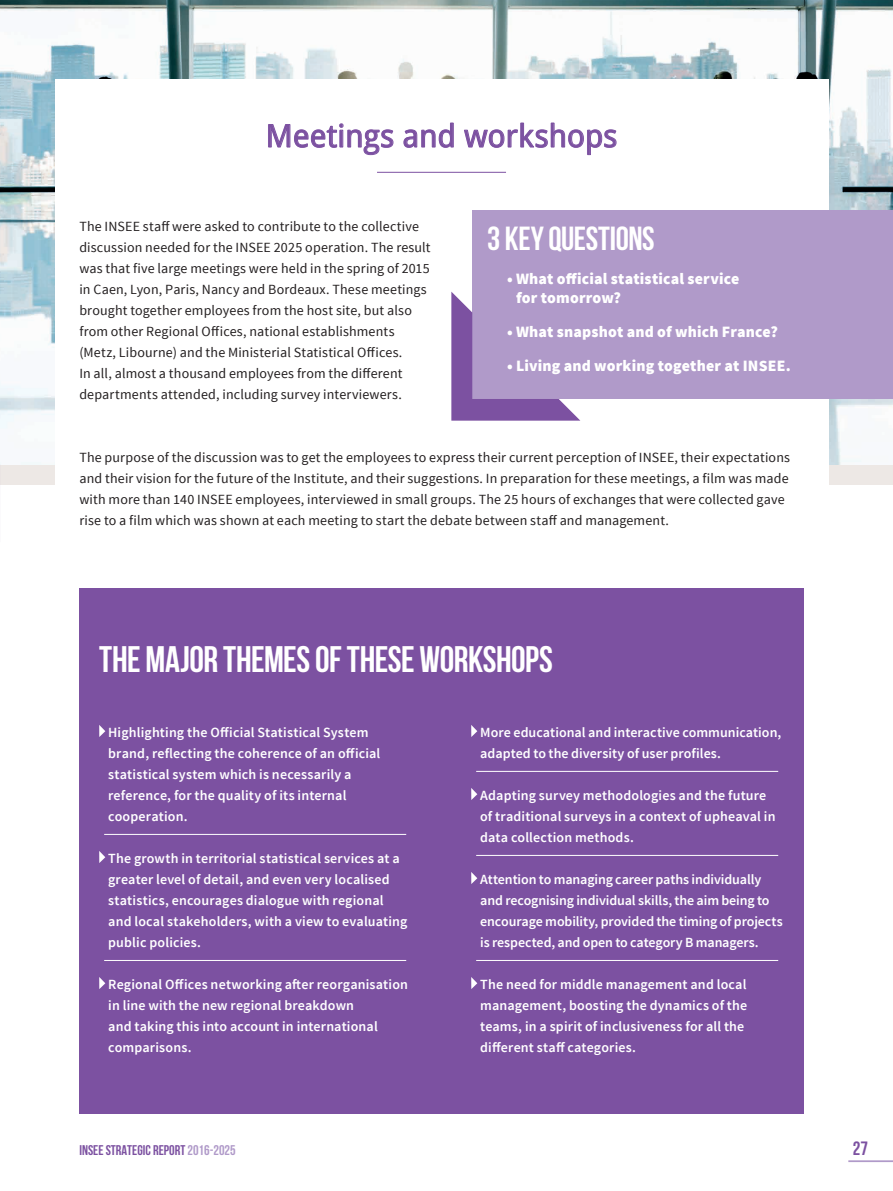
<style>
.page{position:relative;width:893px;height:1191px;background:#fff}
.page>*{position:absolute;margin:0;border:0;box-sizing:border-box;transform-origin:0 0}
.t1{font:700 36.75px "Bebas Neue";letter-spacing:-.015em;color:#fff}
.t2{font:700 33.25px "Bebas Neue";letter-spacing:-.01em;color:#fff}
.t3{font:31.5px "Droid Sans";letter-spacing:-.005em;color:#7c51a1}
.t4{font:700 19.25px "Bebas Neue";color:#7c51a1}
.t5{font:900 15.75px/18.9px "Source Sans Pro";letter-spacing:.01em;color:#fff}
.t6{font:14px/21px "Source Sans Pro";letter-spacing:.01em;color:#231f20}
.t7{font:600 14px/21px "Source Sans Pro";letter-spacing:.01em;color:#fff}
.t8{font:600 14px/21px "Source Sans Pro";letter-spacing:-.01em;color:#fff}
.t9{font:700 14px "Bebas Neue";color:#7c51a1}
.s1{color:#b09ac9}
</style>
<div class="page">
<img style="left:0;top:0;width:893px;height:464px">
<div style="left:55px;top:79px;width:773px;height:516px;background:#fff"></div>
<div style="left:79px;top:588px;width:725px;height:525px;background:#7c51a1"></div>
<div style="left:472px;top:210px;width:421px;height:189px;background:#b09ac9"></div>
<svg style="left:451px;top:292px;width:129px;height:128px"></svg>
<hr style="left:104px;top:834px;width:302px;height:1px;background:#fff">
<hr style="left:104px;top:960px;width:302px;height:1px;background:#fff">
<svg style="left:99px;top:725px;width:6px;height:12px"></svg>
<svg style="left:99px;top:851px;width:6px;height:12px"></svg>
<svg style="left:99px;top:977px;width:6px;height:12px"></svg>
<hr style="left:476px;top:771px;width:302px;height:1px;background:#fff">
<hr style="left:476px;top:855px;width:302px;height:1px;background:#fff">
<hr style="left:476px;top:960px;width:302px;height:1px;background:#fff">
<svg style="left:471px;top:725px;width:6px;height:12px"></svg>
<svg style="left:471px;top:788px;width:6px;height:12px"></svg>
<svg style="left:471px;top:872px;width:6px;height:12px"></svg>
<svg style="left:471px;top:977px;width:6px;height:12px"></svg>
<hr style="left:377px;top:172px;width:129px;height:1px;background:#7c51a1">
<svg style="left:268px;top:123px;width:126px;height:33px"></svg>
<svg style="left:403px;top:122px;width:51px;height:26px"></svg>
<svg style="left:464px;top:122px;width:153px;height:33px"></svg>
<hr style="left:848px;top:1160px;width:45px;height:2px;background:#b09ac9">
<h3 class="t3" style="left:266px;top:118px;width:353px">Meetings and workshops</h3>
<p class="t6" style="left:79px;top:216px;width:353px">The INSEE staff were asked to contribute to the collective discussion needed for the INSEE 2025 operation. The result was that five large meetings were held in the spring of 2015 in Caen, Lyon, Paris, Nancy and Bordeaux. These meetings brought together employees from the host site, but also from other Regional Offices, national establishments (Metz, Libourne) and the Ministerial Statistical Offices.<br>In all, almost a thousand employees from the different departments attended, including survey interviewers.</p>
<h2 class="t2" style="left:487px;top:221px;width:169px">3 KEY QUESTIONS</h2>
<p class="t5" style="left:516px;top:270px;width:225px;text-indent:-9px">• What official statistical service for tomorrow?</p>
<p class="t5" style="left:507px;top:323px;width:272px">• What snapshot and of which France?</p>
<p class="t5" style="left:507px;top:357px;width:285px">• Living and working together at INSEE.</p>
<p class="t6" style="left:79px;top:447px;width:712px">The purpose of the discussion was to get the employees to express their current perception of INSEE, their expectations and their vision for the future of the Institute, and their suggestions. In preparation for these meetings, a film was made with more than 140 INSEE employees, interviewed in small groups. The 25 hours of exchanges that were collected gave rise to a film which was shown at each meeting to start the debate between staff and management.</p>
<h1 class="t1" style="left:99px;top:639px;width:455px">THE MAJOR THEMES OF THESE WORKSHOPS</h1>
<p class="t7" style="left:108px;top:722px;width:274px">Highlighting the Official Statistical System brand, reflecting the coherence of an official statistical system which is necessarily a reference, for the quality of its internal cooperation.</p>
<p class="t7" style="left:108px;top:848px;width:301px">The growth in territorial statistical services at a greater level of detail, and even very localised statistics, encourages dialogue with regional and local stakeholders, with a view to evaluating public policies.</p>
<p class="t7" style="left:108px;top:974px;width:301px">Regional Offices networking after reorganisation in line with the new regional breakdown<br>and taking this into account in international comparisons.</p>
<p class="t7" style="left:480px;top:722px;width:303px">More educational and interactive communication, adapted to the diversity of user profiles.</p>
<p class="t7" style="left:480px;top:785px;width:297px">Adapting survey methodologies and the future of traditional surveys in a context of upheaval in data collection methods.</p>
<p class="t8" style="left:480px;top:869px;width:304px">Attention to managing career paths individually and recognising individual skills, the aim being to encourage mobility, provided the timing of projects is respected, and open to category B managers.</p>
<p class="t7" style="left:480px;top:974px;width:269px">The need for middle management and local management, boosting the dynamics of the teams, in a spirit of inclusiveness for all the different staff categories.</p>
<p class="t9" style="left:79px;top:1143px;width:158px">INSEE STRATEGIC REPORT<span class="s1">2016-2025</span></p>
<h3 class="t4" style="left:853px;top:1137px;width:17px">27</h3>
</div>
